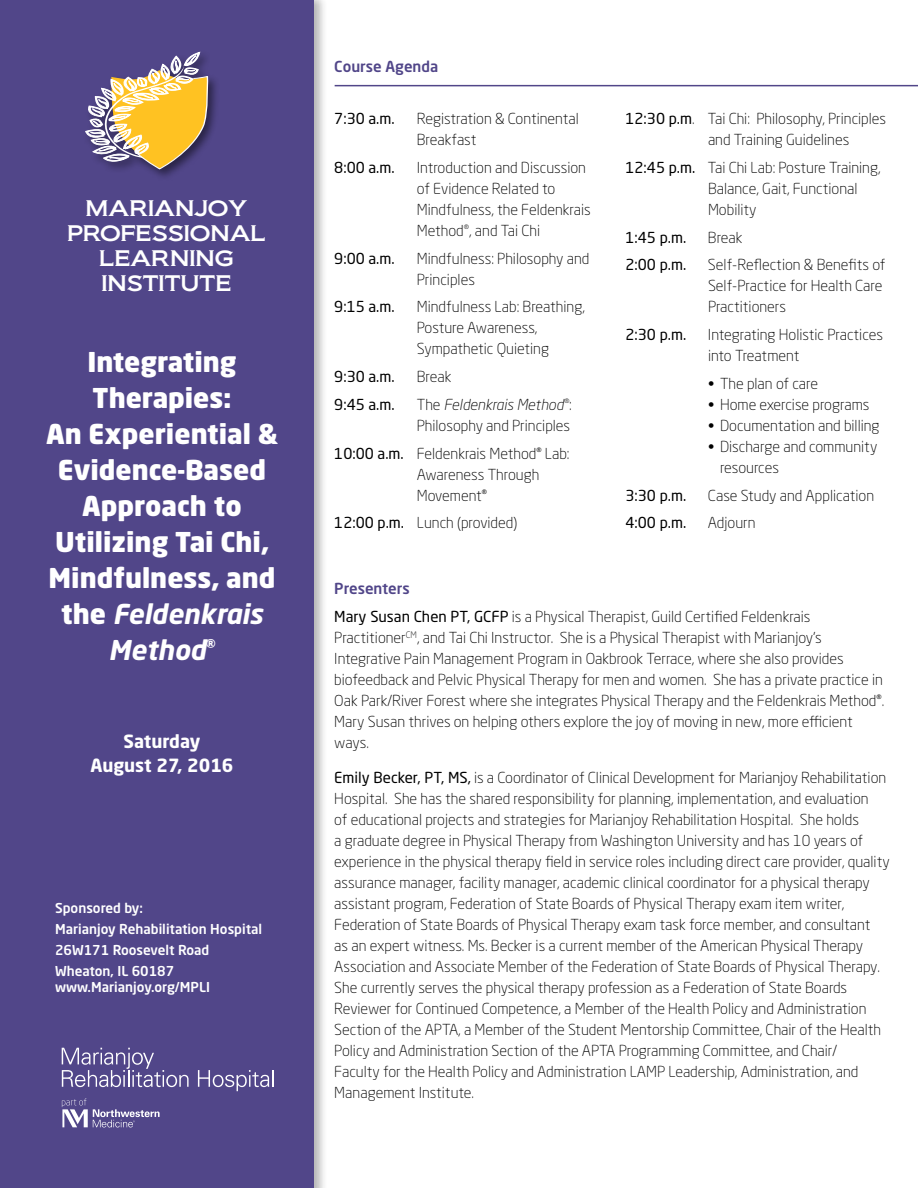
<style>
.page{position:relative;width:918px;height:1188px;background:#fff}
.page>*{position:absolute;margin:0;border:0;box-sizing:border-box;transform-origin:0 0}
.t1{font:900 27px/36px "Neo Sans Pro";color:#fff;text-align:center}
.t2{font:21px "Biondi";color:#fff}
.t3{font:700 18px/24px "Neo Sans Pro";color:#fff;text-align:center}
.t4{font:300 15px/21px "Neo Sans Pro";color:#000}
.t5{font:15px "Neo Sans Pro";color:#000}
.t6{font:500 15px "Neo Sans Pro";color:#514689}
.t7{font:500 13.5px "Neo Sans Pro";color:#fff}
.s1{font-weight:700;font-style:italic}
.s2{font-style:italic}
.s3{font-weight:400}
</style>
<div class="page">
<hr style="left:335px;top:85px;width:583px;height:1px;background:#514689">
<div style="left:0;top:0;width:328px;height:1188px;background:#000;opacity:.29"></div>
<div style="left:0;top:0;width:313px;height:1188px;background:#514689"></div>
<div style="left:83px;top:50px;width:138px;height:131px;background:#000;opacity:.48"></div>
<svg style="left:85px;top:52px;width:123px;height:117px"></svg>
<svg style="left:62px;top:1048px;width:127px;height:39px"></svg>
<svg style="left:198px;top:1070px;width:76px;height:21px"></svg>
<svg style="left:62px;top:1098px;width:98px;height:29px"></svg>
<p class="t2" style="left:86px;top:195px;width:163px">MARIANJOY</p>
<p class="t2" style="left:67px;top:220px;width:200px">PROFESSIONAL</p>
<p class="t2" style="left:99px;top:246px;width:136px">LEARNING</p>
<p class="t2" style="left:101px;top:271px;width:132px">INSTITUTE</p>
<p class="t1" style="left:46px;top:343px;width:233px">Integrating<br>Therapies:<br>An Experiential &amp;<br>Evidence-Based<br>Approach to<br>Utilizing Tai Chi,<br>Mindfulness, and the <span class="s1">Feldenkrais<br>Method</span><sup>®</sup></p>
<p class="t3" style="left:90px;top:729px;width:145px">Saturday<br>August 27, 2016</p>
<p class="t7" style="left:55px;top:899px;width:89px">Sponsored by:</p>
<p class="t7" style="left:55px;top:920px;width:209px">Marianjoy Rehabilitation Hospital</p>
<p class="t7" style="left:55px;top:941px;width:156px">26W171 Roosevelt Road</p>
<p class="t7" style="left:55px;top:962px;width:121px">Wheaton, IL 60187</p>
<p class="t7" style="left:55px;top:979px;width:156px">www.Marianjoy.org/MPLI</p>
<p class="t6" style="left:334px;top:57px;width:106px">Course Agenda</p>
<p class="t5" style="left:334px;top:109px;width:62px">7:30 a.m.</p>
<p class="t4" style="left:417px;top:108px;width:164px">Registration &amp; Continental<br>Breakfast</p>
<p class="t5" style="left:334px;top:158px;width:62px">8:00 a.m.</p>
<p class="t4" style="left:417px;top:157px;width:175px">Introduction and Discussion of Evidence Related to<br>Mindfulness, the Feldenkrais<br>Method<sup>®</sup>, and Tai Chi</p>
<p class="t5" style="left:334px;top:249px;width:62px">9:00 a.m.</p>
<p class="t4" style="left:417px;top:248px;width:174px">Mindfulness: Philosophy and<br>Principles</p>
<p class="t5" style="left:334px;top:298px;width:62px">9:15 a.m.</p>
<p class="t4" style="left:417px;top:296px;width:170px">Mindfulness Lab: Breathing,<br>Posture Awareness,<br>Sympathetic Quieting</p>
<p class="t5" style="left:334px;top:367px;width:62px">9:30 a.m.</p>
<p class="t4" style="left:417px;top:366px;width:36px">Break</p>
<p class="t5" style="left:334px;top:395px;width:62px">9:45 a.m.</p>
<p class="t4" style="left:417px;top:394px;width:156px">The <span class="s2">Feldenkrais Method</span><sup>®</sup>:<br>Philosophy and Principles</p>
<p class="t4" style="left:417px;top:443px;width:154px;text-indent:-83px"><span class="s3">10:00 a.m.</span> Feldenkrais Method<sup>®</sup> Lab:<br>Awareness Through<br>Movement<sup>®</sup></p>
<p class="t4" style="left:334px;top:512px;width:185px"><span class="s3">12:00 p.m.</span> Lunch (provided)</p>
<p class="t4" style="left:708px;top:108px;width:180px;text-indent:-82px"><span class="s3">12:30 p.m</span>. Tai Chi: Philosophy, Principles and Training Guidelines</p>
<p class="t4" style="left:708px;top:157px;width:174px;text-indent:-82px"><span class="s3">12:45 p.m.</span> Tai Chi Lab: Posture Training,<br>Balance, Gait, Functional<br>Mobility</p>
<p class="t5" style="left:626px;top:228px;width:62px">1:45 p.m.</p>
<p class="t4" style="left:708px;top:227px;width:36px">Break</p>
<p class="t5" style="left:626px;top:256px;width:62px">2:00 p.m.</p>
<p class="t4" style="left:708px;top:254px;width:179px">Self-Reflection &amp; Benefits of<br>Self-Practice for Health Care<br>Practitioners</p>
<p class="t5" style="left:626px;top:325px;width:62px">2:30 p.m.</p>
<p class="t4" style="left:708px;top:324px;width:177px">Integrating Holistic Practices into Treatment</p>
<p class="t4" style="left:708px;top:373px;width:112px">• The plan of care</p>
<p class="t4" style="left:708px;top:394px;width:163px">• Home exercise programs</p>
<p class="t4" style="left:708px;top:415px;width:173px">• Documentation and billing</p>
<p class="t4" style="left:720px;top:436px;width:159px;text-indent:-12px">• Discharge and community resources</p>
<p class="t5" style="left:626px;top:486px;width:62px">3:30 p.m.</p>
<p class="t4" style="left:708px;top:485px;width:168px">Case Study and Application</p>
<p class="t5" style="left:626px;top:514px;width:62px">4:00 p.m.</p>
<p class="t4" style="left:708px;top:512px;width:49px">Adjourn</p>
<p class="t6" style="left:334px;top:579px;width:77px">Presenters</p>
<p class="t4" style="left:334px;top:606px;width:551px"><span class="s3">Mary Susan Chen PT, GCFP</span> is a Physical Therapist, Guild Certified Feldenkrais Practitioner<sup>CM</sup>, and Tai Chi Instructor. She is a Physical Therapist with Marianjoy’s Integrative Pain Management Program in Oakbrook Terrace, where she also provides biofeedback and Pelvic Physical Therapy for men and women. She has a private practice in Oak Park/River Forest where she integrates Physical Therapy and the Feldenkrais Method<sup>®</sup>.<br>Mary Susan thrives on helping others explore the joy of moving in new, more efficient ways.</p>
<p class="t4" style="left:334px;top:767px;width:557px"><span class="s3">Emily Becker, PT, MS,</span> is a Coordinator of Clinical Development for Marianjoy Rehabilitation Hospital. She has the shared responsibility for planning, implementation, and evaluation<br>of educational projects and strategies for Marianjoy Rehabilitation Hospital. She holds<br>a graduate degree in Physical Therapy from Washington University and has 10 years of experience in the physical therapy field in service roles including direct care provider, quality assurance manager, facility manager, academic clinical coordinator for a physical therapy assistant program, Federation of State Boards of Physical Therapy exam item writer, Federation of State Boards of Physical Therapy exam task force member, and consultant<br>as an expert witness. Ms. Becker is a current member of the American Physical Therapy Association and Associate Member of the Federation of State Boards of Physical Therapy.<br>She currently serves the physical therapy profession as a Federation of State Boards Reviewer for Continued Competence, a Member of the Health Policy and Administration Section of the APTA, a Member of the Student Mentorship Committee, Chair of the Health Policy and Administration Section of the APTA Programming Committee, and Chair/<br>Faculty for the Health Policy and Administration LAMP Leadership, Administration, and Management Institute.</p>
</div>
